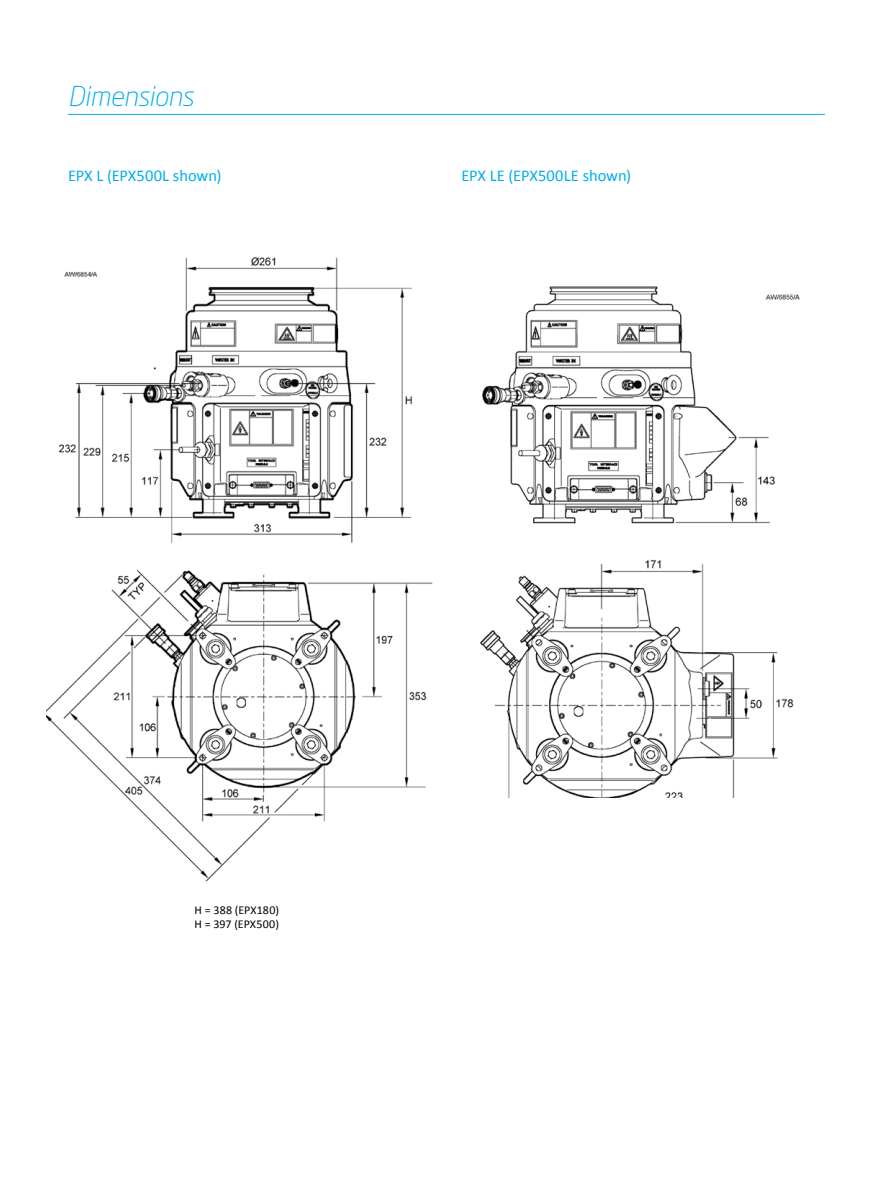
<style>
.page{position:relative;width:893px;height:1191px;background:#fff}
.page>*{position:absolute;margin:0;border:0;box-sizing:border-box;transform-origin:0 0}
.t1{font:italic 300 27px "Neo Sans Std";letter-spacing:-.005em;color:#00aeef}
.t2{font:16.5px "Calibri";color:#00aeef}
.t3{font:12px/14.4px "Calibri";letter-spacing:.01em;color:#000}
</style>
<div class="page">
<hr style="left:68px;top:114px;width:757px;height:1px;background:#00aeef">
<img style="left:46px;top:257px;width:387px;height:625px">
<img style="left:480px;top:286px;width:320px;height:511px">
<h1 class="t1" style="left:68px;top:80px;width:127px">Dimensions</h1>
<p class="t2" style="left:68px;top:165px;width:155px">EPX L (EPX500L shown)</p>
<p class="t2" style="left:461px;top:165px;width:171px">EPX LE (EPX500LE shown)</p>
<p class="t3" style="left:195px;top:902px;width:86px">H = 388 (EPX180)<br>H = 397 (EPX500)</p>
</div>
